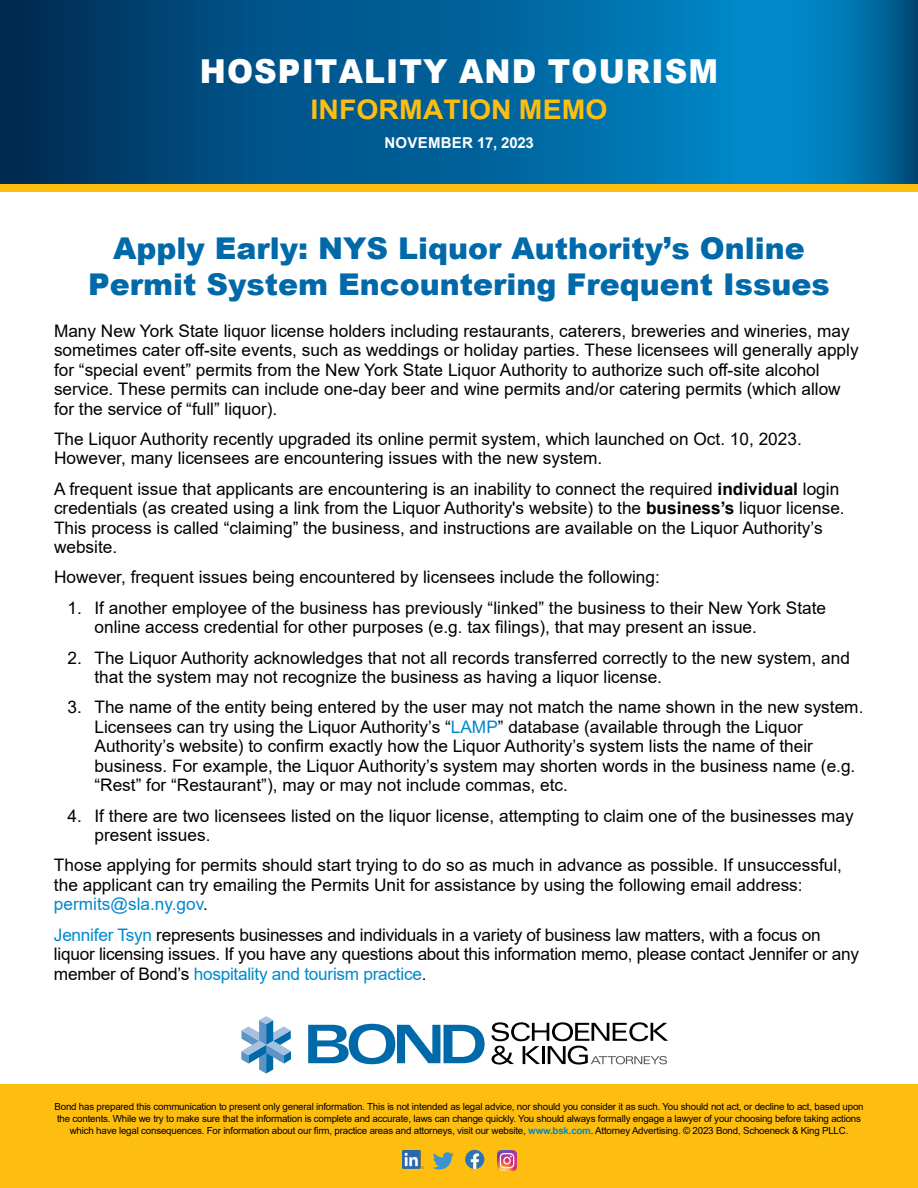
<style>
.page{position:relative;width:918px;height:1188px;background:#fff}
.page>*{position:absolute;margin:0;border:0;box-sizing:border-box;transform-origin:0 0}
.t1{font:900 33px "Arial";letter-spacing:.035em;color:#fff;scale:.95 1}
.t2{font:900 30px/36px "Arial";color:#0069aa;text-align:center}
.t3{font:700 27px "Arial";letter-spacing:.005em;color:#febe10;scale:1.05 1}
.t4{font:17.25px/19.5px "Arial";color:#000}
.t5{font:700 15px "Arial";letter-spacing:.02em;color:#fff}
.t6{font:9.75px/11.7px "Arial";letter-spacing:-.02em;color:#000;text-align:center}
.s1{font-weight:700}
.s2{color:#0089cc}
.s3{font-weight:700;color:#0089cc}
</style>
<div class="page">
<div style="left:0;top:138px;width:918px;height:54px;background:#febe10"></div>
<svg style="left:0;top:0;width:918px;height:184px;background:#005f95"></svg>
<svg style="left:241px;top:1016px;width:50px;height:58px"></svg>
<svg style="left:308px;top:1024px;width:177px;height:40px"></svg>
<svg style="left:491px;top:1022px;width:177px;height:43px"></svg>
<div style="left:0;top:1084px;width:918px;height:104px;background:#febe10"></div>
<img style="left:402px;top:1151px;width:22px;height:18px">
<svg style="left:433px;top:1152px;width:21px;height:18px"></svg>
<svg style="left:465px;top:1150px;width:19px;height:19px"></svg>
<img style="left:497px;top:1151px;width:20px;height:19px">
<h1 class="t1" style="left:200px;top:47px;width:547px">HOSPITALITY AND TOURISM</h1>
<h3 class="t3" style="left:310px;top:91px;width:285px">INFORMATION MEMO</h3>
<p class="t5" style="left:384px;top:132px;width:151px">NOVEMBER 17, 2023</p>
<h2 class="t2" style="left:88px;top:229px;width:743px">Apply Early: NYS Liquor Authority’s Online<br>Permit System Encountering Frequent Issues</h2>
<p class="t4" style="left:54px;top:321px;width:806px">Many New York State liquor license holders including restaurants, caterers, breweries and wineries, may sometimes cater off-site events, such as weddings or holiday parties. These licensees will generally apply for “special event” permits from the New York State Liquor Authority to authorize such off-site alcohol service. These permits can include one-day beer and wine permits and/or catering permits (which allow for the service of “full” liquor).</p>
<p class="t4" style="left:54px;top:429px;width:749px">The Liquor Authority recently upgraded its online permit system, which launched on Oct. 10, 2023.<br>However, many licensees are encountering issues with the new system.</p>
<p class="t4" style="left:54px;top:479px;width:792px">A frequent issue that applicants are encountering is an inability to connect the required <span class="s1">individual</span> login credentials (as created using a link from the Liquor Authority's website) to the <span class="s1">business’s</span> liquor license.<br>This process is called “claiming” the business, and instructions are available on the Liquor Authority’s website.</p>
<p class="t4" style="left:54px;top:568px;width:607px">However, frequent issues being encountered by licensees include the following:</p>
<p class="t4" style="left:95px;top:598px;width:733px;text-indent:-27px">1. If another employee of the business has previously “linked” the business to their New York State online access credential for other purposes (e.g. tax filings), that may present an issue.</p>
<p class="t4" style="left:95px;top:648px;width:757px;text-indent:-27px">2. The Liquor Authority acknowledges that not all records transferred correctly to the new system, and that the system may not recognize the business as having a liquor license.</p>
<p class="t4" style="left:95px;top:697px;width:770px;text-indent:-27px">3. The name of the entity being entered by the user may not match the name shown in the new system.<br>Licensees can try using the Liquor Authority’s “<span class="s2">LAMP</span>” database (available through the Liquor Authority’s website) to confirm exactly how the Liquor Authority’s system lists the name of their business. For example, the Liquor Authority’s system may shorten words in the business name (e.g. “Rest” for “Restaurant”), may or may not include commas, etc.</p>
<p class="t4" style="left:95px;top:806px;width:761px;text-indent:-27px">4. If there are two licensees listed on the liquor license, attempting to claim one of the businesses may present issues.</p>
<p class="t4" style="left:54px;top:855px;width:790px">Those applying for permits should start trying to do so as much in advance as possible. If unsuccessful, the applicant can try emailing the Permits Unit for assistance by using the following email address: <span class="s2">permits@sla.ny.gov</span>.</p>
<p class="t4" style="left:54px;top:925px;width:807px"><span class="s2">Jennifer Tsyn</span> represents businesses and individuals in a variety of business law matters, with a focus on liquor licensing issues. If you have any questions about this information memo, please contact Jennifer or any member of Bond’s <span class="s2">hospitality and tourism practice</span>.</p>
<p class="t6" style="left:54px;top:1101px;width:811px">Bond has prepared this communication to present only general information. This is not intended as legal advice, nor should you consider it as such. You should not act, or decline to act, based upon the contents. While we try to make sure that the information is complete and accurate, laws can change quickly. You should always formally engage a lawyer of your choosing before taking actions which have legal consequences. For information about our firm, practice areas and attorneys, visit our website, <span class="s3">www.bsk.com</span>. Attorney Advertising. © 2023 Bond, Schoeneck &amp; King PLLC.</p>
</div>
